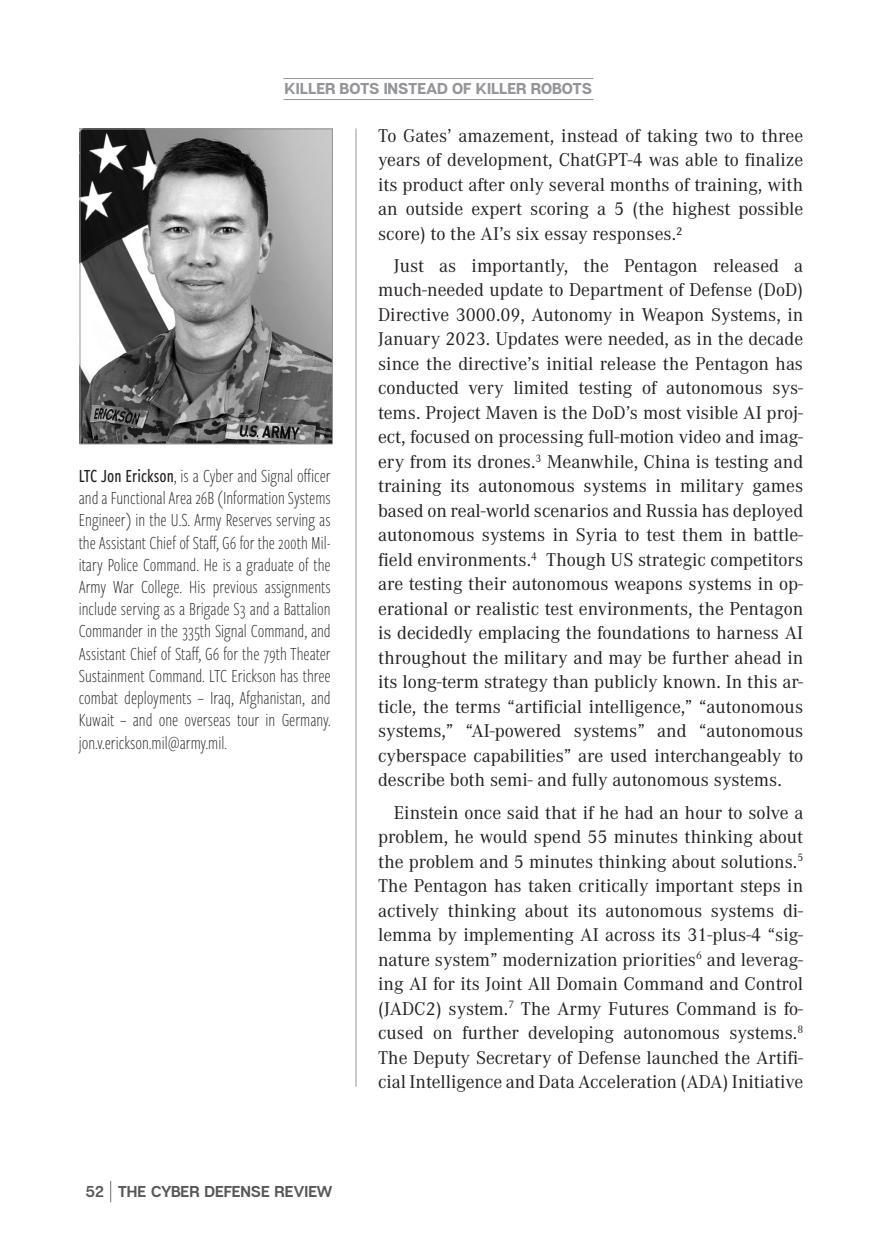
<style>
.page{position:relative;width:882px;height:1260px;background:#fff}
.page>*{position:absolute;margin:0;border:0;box-sizing:border-box;transform-origin:0 0}
.t1{font:19.25px/24.5px "Corporate A Pro";color:#231f20;text-align:justify}
.t2{font:300 19.25px/22.2px "Freight Sans Cmp Pro";color:#231f20;text-align:justify}
.t3{font:800 15.75px "Articulat CF";letter-spacing:-.01em;color:#939598}
.t4{font:700 15.75px "Articulat CF";letter-spacing:-.015em;color:#57585a}
.s1{font-weight:500}
.s2{font-family:"Bebas Neue";font-weight:300;font-size:29.75px;color:#231f20}
</style>
<div class="page">
<hr style="left:284px;top:78px;width:309px;height:1px;background:#939598">
<hr style="left:284px;top:99px;width:309px;height:1px;background:#939598">
<img style="left:82px;top:131px;width:249px;height:311px">
<div style="left:80px;top:129px;width:253px;height:315px;border:1px solid #939598"></div>
<hr style="left:356px;top:129px;width:1px;height:958px;background:#939598">
<p class="t3" style="left:285px;top:79px;width:309px">KILLER BOTS INSTEAD OF KILLER ROBOTS</p>
<p class="t1" style="left:378px;top:122px;width:427px">To Gates’ amazement, instead of taking two to three years of development, ChatGPT-4 was able to finalize its product after only several months of training, with an outside expert scoring a 5 (the highest possible score) to the AI’s six essay responses.2</p>
<p class="t1" style="left:378px;top:253px;width:427px;text-indent:16px">Just as importantly, the Pentagon released a much-needed update to Department of Defense (DoD)<br>Directive 3000.09, Autonomy in Weapon Systems, in January 2023. Updates were needed, as in the decade since the directive’s initial release the Pentagon has conducted very limited testing of autonomous sys&shy;tems. Project Maven is the DoD’s most visible AI proj&shy;ect, focused on processing full-motion video and imag&shy;ery from its drones.<sup>3</sup> Meanwhile, China is testing and training its autonomous systems in military games based on real-world scenarios and Russia has deployed autonomous systems in Syria to test them in battle&shy;field environments.<sup>4</sup> Though US strategic competitors are testing their autonomous weapons systems in op&shy;erational or realistic test environments, the Pentagon is decidedly emplacing the foundations to harness AI throughout the military and may be further ahead in its long-term strategy than publicly known. In this ar&shy;ticle, the terms “artificial intelligence,” “autonomous systems,” “AI-powered systems” and “autonomous cyberspace capabilities” are used interchangeably to describe both semi- and fully autonomous systems.</p>
<p class="t1" style="left:378px;top:799px;width:427px;text-indent:16px">Einstein once said that if he had an hour to solve a problem, he would spend 55 minutes thinking about the problem and 5 minutes thinking about solutions.<sup>5<br></sup>The Pentagon has taken critically important steps in actively thinking about its autonomous systems di&shy;lemma by implementing AI across its 31-plus-4 “sig&shy;nature system” modernization priorities<sup>6</sup> and leverag&shy;ing AI for its Joint All Domain Command and Control (JADC2) system.<sup>7</sup> The Army Futures Command is fo&shy;cused on further developing autonomous systems.<sup>8<br></sup>The Deputy Secretary of Defense launched the Artifi&shy;cial Intelligence and Data Acceleration (ADA) Initiative</p>
<p class="t2" style="left:79px;top:464px;width:254px"><span class="s1">LTC Jon Erickson</span>, is a Cyber and Signal officer and a Functional Area 26B (Information Systems Engineer) in the U.S. Army Reserves serving as the Assistant Chief of Staff, G6 for the 200th Mil&shy;itary Police Command. He is a graduate of the Army War College. His previous assignments include serving as a Brigade S3 and a Battalion Commander in the 335th Signal Command, and Assistant Chief of Staff, G6 for the 79th Theater Sustainment Command. LTC Erickson has three combat deployments – Iraq, Afghanistan, and Kuwait – and one overseas tour in Germany. jon.v.erickson.mil@army.mil.</p>
<p class="t4" style="left:85px;top:1182px;width:249px">52 <span class="s2">|</span> THE CYBER DEFENSE REVIEW</p>
</div>
